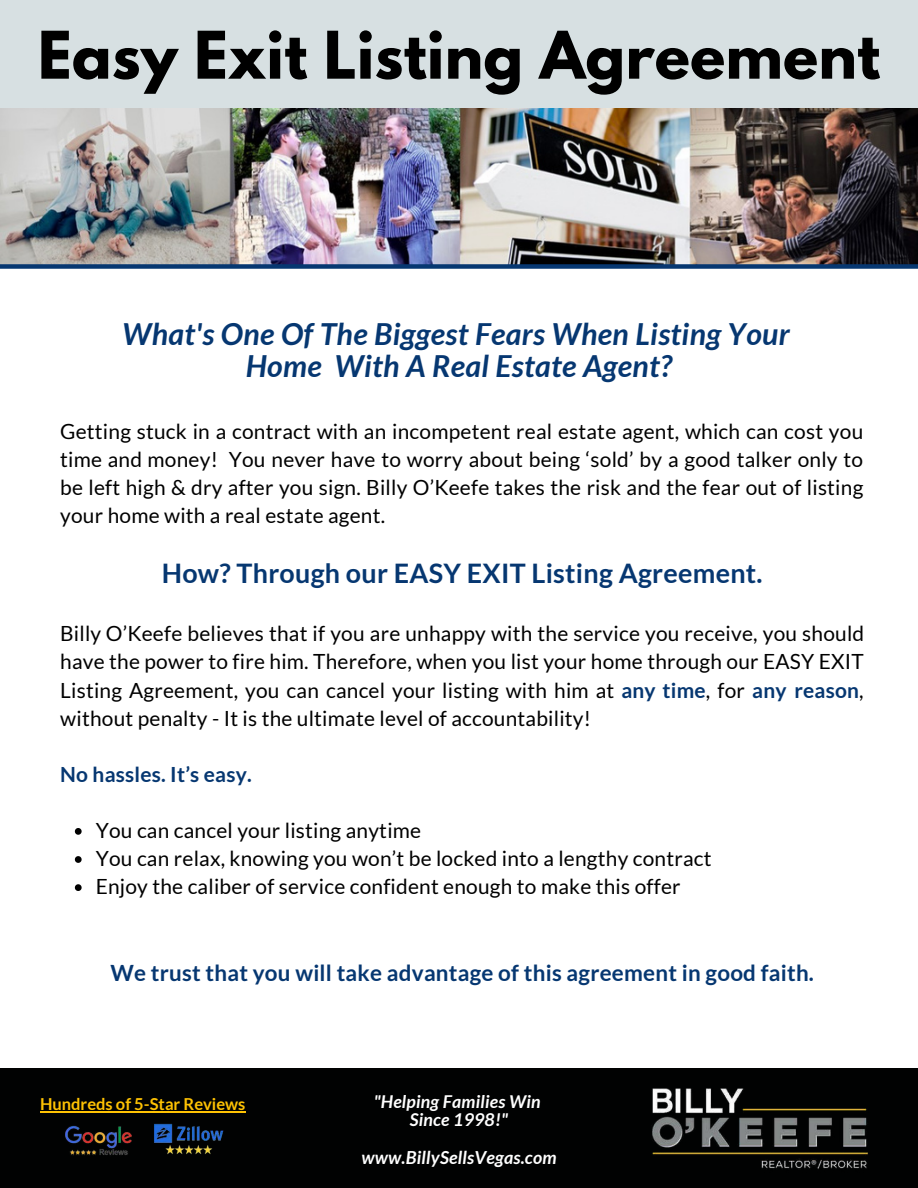
<style>
.page{position:relative;width:918px;height:1188px;background:#fff}
.page>*{position:absolute;margin:0;border:0;box-sizing:border-box;transform-origin:0 0}
.t1{font:700 58.2px "League Spartan";letter-spacing:.005em;color:#000}
.t2{font:italic 700 30.3px/31.5px "Lato";letter-spacing:.01em;color:#063771;text-align:center}
.t3{font:700 26.85px "Lato";letter-spacing:.01em;color:#063771}
.t4{font:700 22.35px "Lato";letter-spacing:.01em;color:#063771}
.t5{font:20.85px/28.2px "Lato";letter-spacing:.01em;color:#000;text-align:justify}
.t6{font:700 20.85px "Lato";letter-spacing:.01em;color:#063771}
.t7{font:italic 700 18px "Lato";letter-spacing:.01em;color:#fff}
.t8{font:italic 700 17.7px/17.7px "Lato";letter-spacing:.01em;color:#fff;text-align:center}
.t9{font:700 16.5px "Lato";color:#fec203}
.s1{font-weight:700;color:#063771}
</style>
<div class="page">
<div style="left:0;top:1069px;width:918px;height:119px;background:#010202"></div>
<img style="left:652px;top:1088px;width:216px;height:81px">
<svg style="left:75px;top:828px;width:7px;height:7px"></svg>
<svg style="left:75px;top:856px;width:7px;height:7px"></svg>
<svg style="left:75px;top:884px;width:7px;height:7px"></svg>
<div style="left:0;top:0;width:918px;height:266px;background:#d7e0e2"></div>
<img style="left:66px;top:1125px;width:65px;height:31px">
<img style="left:154px;top:1123px;width:70px;height:31px">
<img style="left:0;top:109px;width:918px;height:155px">
<div style="left:0;top:264px;width:918px;height:5px;background:#063771"></div>
<hr style="left:40px;top:1111px;width:205px;height:2px;background:#fec203">
<h1 class="t1" style="left:38px;top:10px;width:844px">Easy Exit Listing Agreement</h1>
<h2 class="t2" style="left:122px;top:319px;width:669px">What's One Of The Biggest Fears When Listing Your<br>Home With A Real Estate Agent?</h2>
<p class="t5" style="left:60px;top:417px;width:805px">Getting stuck in a contract with an incompetent real estate agent, which can cost you time and money! You never have to worry about being ‘sold’ by a good talker only to be left high &amp; dry after you sign. Billy O’Keefe takes the risk and the fear out of listing your home with a real estate agent.</p>
<p class="t3" style="left:162px;top:558px;width:602px">How? Through our EASY EXIT Listing Agreement.</p>
<p class="t5" style="left:60px;top:619px;width:806px">Billy O’Keefe believes that if you are unhappy with the service you receive, you should have the power to fire him. Therefore, when you list your home through our EASY EXIT Listing Agreement, you can cancel your listing with him at <span class="s1">any time</span>, for <span class="s1">any reason</span>, without penalty - It is the ultimate level of accountability!</p>
<p class="t6" style="left:60px;top:762px;width:193px">No hassles. It’s easy.</p>
<p class="t5" style="left:96px;top:816px;width:617px;text-align:left">You can cancel your listing anytime<br>You can relax, knowing you won’t be locked into a lengthy contract<br>Enjoy the caliber of service confident enough to make this offer</p>
<p class="t4" style="left:110px;top:960px;width:705px">We trust that you will take advantage of this agreement in good faith.</p>
<p class="t9" style="left:40px;top:1095px;width:207px">Hundreds of 5-Star Reviews</p>
<p class="t8" style="left:374px;top:1093px;width:168px">"Helping Families Win<br>Since 1998!"</p>
<p class="t7" style="left:361px;top:1147px;width:197px">www.BillySellsVegas.com</p>
</div>
